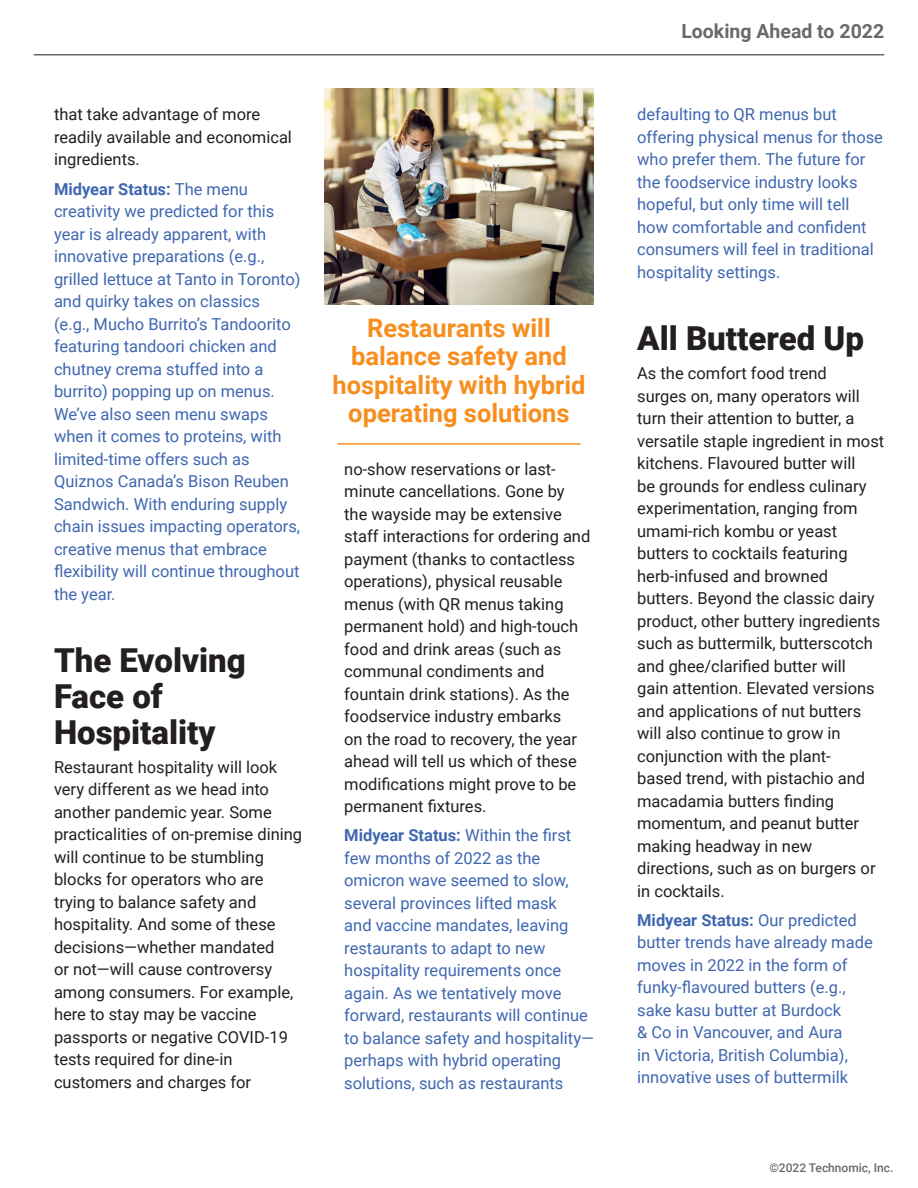
<style>
.page{position:relative;width:918px;height:1188px;background:#fff}
.page>*{position:absolute;margin:0;border:0;box-sizing:border-box;transform-origin:0 0}
.t1{font:900 33px/36px "Roboto";color:#231f20}
.t2{font:700 25.5px/28.5px "Roboto";color:#f78e1e;text-align:center}
.t3{font:700 19.5px "Roboto";color:#6a6965}
.t4{font:16.5px/22.5px "Roboto";color:#231f20}
.t5{font:16.5px/22.5px "Roboto";color:#3f67b0}
.t6{font:500 12px "Roboto";color:#6a6965}
.s1{font-weight:700}
</style>
<div class="page">
<hr style="left:34px;top:54px;width:850px;height:2px;background:#6a6965">
<img style="left:324px;top:88px;width:270px;height:216px">
<hr style="left:338px;top:443px;width:242px;height:2px;background:#f78e1e">
<p class="t4" style="left:54px;top:103px;width:240px">that take advantage of more readily available and economical ingredients.</p>
<p class="t5" style="left:54px;top:177px;width:248px"><span class="s1">Midyear Status:</span> The menu creativity we predicted for this year is already apparent, with innovative preparations (e.g., grilled lettuce at Tanto in Toronto) and quirky takes on classics<br>(e.g., Mucho Burrito’s Tandoorito featuring tandoori chicken and chutney crema stuffed into a burrito) popping up on menus.<br>We’ve also seen menu swaps when it comes to proteins, with limited-time offers such as<br>Quiznos Canada’s Bison Reuben<br>Sandwich. With enduring supply chain issues impacting operators, creative menus that embrace flexibility will continue throughout the year.</p>
<p class="t1" style="left:54px;top:641px;width:193px">The Evolving<br>Face of<br>Hospitality</p>
<p class="t4" style="left:54px;top:755px;width:250px">Restaurant hospitality will look very different as we head into another pandemic year. Some practicalities of on-premise dining will continue to be stumbling blocks for operators who are trying to balance safety and hospitality. And some of these decisions—whether mandated<br>or not—will cause controversy among consumers. For example, here to stay may be vaccine passports or negative COVID-19 tests required for dine-in customers and charges for</p>
<p class="t2" style="left:332px;top:312px;width:255px">Restaurants will balance safety and hospitality with hybrid operating solutions</p>
<p class="t4" style="left:344px;top:457px;width:248px">no-show reservations or last&shy;minute cancellations. Gone by the wayside may be extensive staff interactions for ordering and payment (thanks to contactless operations), physical reusable menus (with QR menus taking permanent hold) and high-touch food and drink areas (such as communal condiments and fountain drink stations). As the foodservice industry embarks<br>on the road to recovery, the year ahead will tell us which of these modifications might prove to be permanent fixtures.</p>
<p class="t5" style="left:344px;top:824px;width:251px"><span class="s1">Midyear Status:</span> Within the first few months of 2022 as the omicron wave seemed to slow, several provinces lifted mask<br>and vaccine mandates, leaving restaurants to adapt to new hospitality requirements once again. As we tentatively move forward, restaurants will continue to balance safety and hospitality— perhaps with hybrid operating solutions, such as restaurants</p>
<p class="t3" style="left:681px;top:17px;width:204px">Looking Ahead to 2022</p>
<p class="t5" style="left:637px;top:103px;width:247px">defaulting to QR menus but offering physical menus for those who prefer them. The future for the foodservice industry looks hopeful, but only time will tell how comfortable and confident consumers will feel in traditional hospitality settings.</p>
<p class="t1" style="left:637px;top:319px;width:228px">All Buttered Up</p>
<p class="t4" style="left:637px;top:361px;width:249px">As the comfort food trend<br>surges on, many operators will turn their attention to butter, a versatile staple ingredient in most kitchens. Flavoured butter will<br>be grounds for endless culinary experimentation, ranging from umami-rich kombu or yeast butters to cocktails featuring herb-infused and browned butters. Beyond the classic dairy product, other buttery ingredients such as buttermilk, butterscotch and ghee/clarified butter will<br>gain attention. Elevated versions and applications of nut butters will also continue to grow in conjunction with the plant-<br>based trend, with pistachio and macadamia butters finding momentum, and peanut butter making headway in new directions, such as on burgers or in cocktails.</p>
<p class="t5" style="left:637px;top:908px;width:237px"><span class="s1">Midyear Status:</span> Our predicted butter trends have already made moves in 2022 in the form of funky-flavoured butters (e.g., sake kasu butter at Burdock<br>&amp; Co in Vancouver, and Aura<br>in Victoria, British Columbia), innovative uses of buttermilk</p>
<p class="t6" style="left:770px;top:1160px;width:126px">©2022 Technomic, Inc.</p>
</div>
